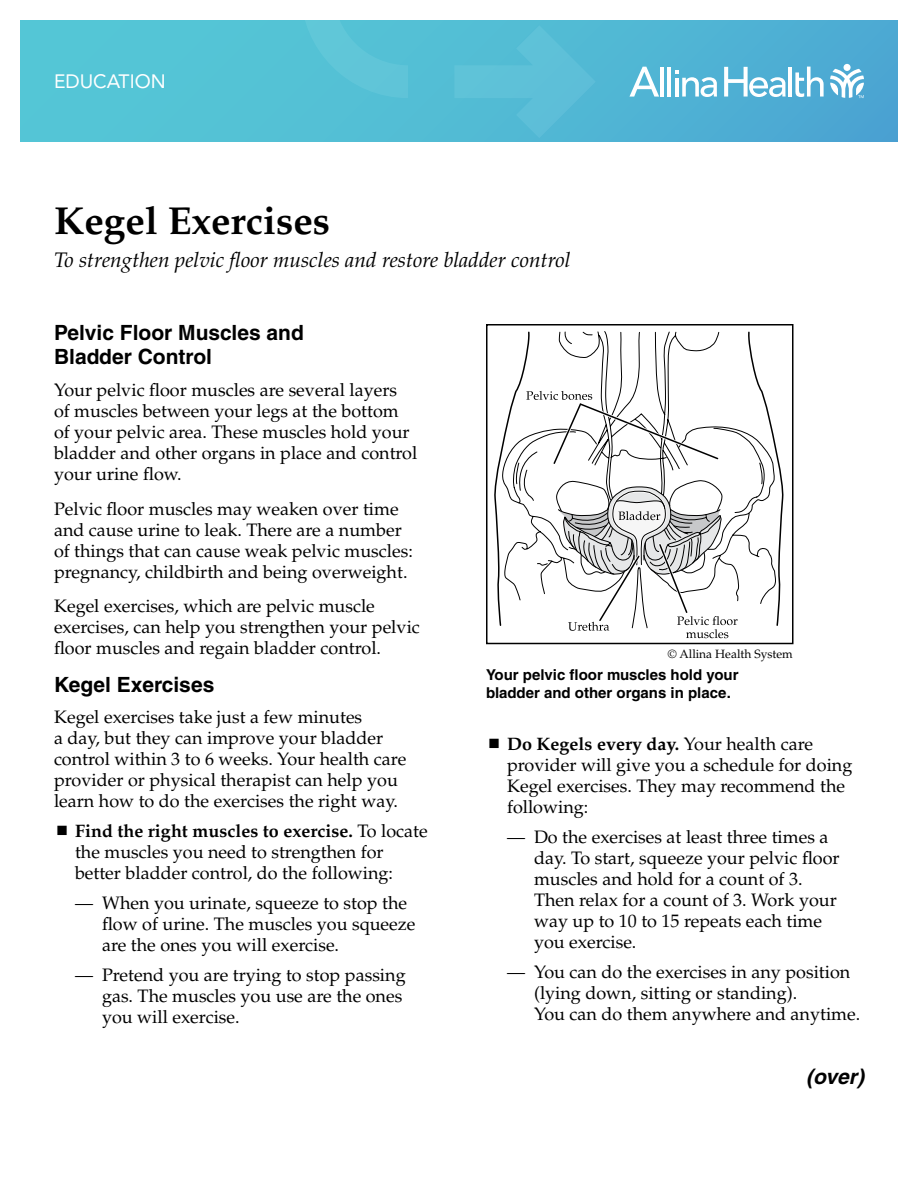
<style>
.page{position:relative;width:918px;height:1188px;background:#fff}
.page>*{position:absolute;margin:0;border:0;box-sizing:border-box;transform-origin:0 0}
.t1{font:700 39px "Palatino";color:#000}
.t2{font:italic 21px "Palatino";color:#000}
.t3{font:700 21px/24px "Helvetica";color:#000}
.t4{font:italic 700 21px "Helvetica";color:#000}
.t5{font:19.2px "Avenir LT Std";color:#fff}
.t6{font:18px/21px "Palatino";color:#000}
.t7{font:700 15px/18px "Helvetica";color:#000}
.t8{font:12px "Palatino";color:#000}
.s1{font-weight:700}
</style>
<div class="page">
<svg style="left:494px;top:445px;width:290px;height:181px"></svg>
<svg style="left:502px;top:331px;width:274px;height:307px"></svg>
<div style="left:486px;top:324px;width:308px;height:320px;border:2px solid #000"></div>
<div style="left:20px;top:20px;width:878px;height:122px;background:linear-gradient(to right,#56cad6,#4daad3)"></div>
<svg style="left:830px;top:69px;width:34px;height:29px"></svg>
<div style="left:844px;top:64px;width:7px;height:7px;background:#fff;border-radius:50%"></div>
<hr style="left:660px;top:67px;width:4px;height:30px;background:#fff">
<hr style="left:667px;top:67px;width:4px;height:30px;background:#fff">
<hr style="left:789px;top:67px;width:3px;height:30px;background:#fff">
<svg style="left:795px;top:67px;width:29px;height:30px"></svg>
<svg style="left:675px;top:71px;width:42px;height:26px"></svg>
<svg style="left:629px;top:67px;width:30px;height:30px"></svg>
<svg style="left:724px;top:67px;width:62px;height:30px"></svg>
<svg style="left:454px;top:25px;width:142px;height:113px;background:#57bdd5"></svg>
<svg style="left:301px;top:20px;width:127px;height:78px;background:#58c2d6"></svg>
<p class="t5" style="left:54px;top:70px;width:113px">EDUCATION</p>
<h1 class="t1" style="left:54px;top:198px;width:278px">Kegel Exercises</h1>
<p class="t2" style="left:54px;top:248px;width:518px">To strengthen pelvic floor muscles and restore bladder control</p>
<p class="t3" style="left:54px;top:320px;width:251px">Pelvic Floor Muscles and<br>Bladder Control</p>
<p class="t6" style="left:54px;top:380px;width:365px">Your pelvic floor muscles are several layers of muscles between your legs at the bottom of your pelvic area. These muscles hold your bladder and other organs in place and control your urine flow.</p>
<p class="t6" style="left:54px;top:498px;width:360px">Pelvic floor muscles may weaken over time and cause urine to leak. There are a number of things that can cause weak pelvic muscles: pregnancy, childbirth and being overweight.</p>
<p class="t6" style="left:54px;top:596px;width:367px">Kegel exercises, which are pelvic muscle exercises, can help you strengthen your pelvic floor muscles and regain bladder control.</p>
<p class="t3" style="left:54px;top:672px;width:162px">Kegel Exercises</p>
<p class="t6" style="left:54px;top:707px;width:354px">Kegel exercises take just a few minutes<br>a day, but they can improve your bladder control within 3 to 6 weeks. Your health care provider or physical therapist can help you learn how to do the exercises the right way.</p>
<p class="t6" style="left:75px;top:821px;width:354px"><span class="s1">Find the right muscles to exercise.</span> To locate the muscles you need to strengthen for better bladder control, do the following:</p>
<p class="t6" style="left:102px;top:893px;width:315px;text-indent:-27px">— When you urinate, squeeze to stop the flow of urine. The muscles you squeeze are the ones you will exercise.</p>
<p class="t6" style="left:102px;top:964px;width:305px;text-indent:-27px">— Pretend you are trying to stop passing gas. The muscles you use are the ones you will exercise.</p>
<p class="t8" style="left:668px;top:647px;width:126px">© Allina Health System</p>
<p class="t7" style="left:486px;top:665px;width:254px">Your pelvic floor muscles hold your bladder and other organs in place.</p>
<p class="t6" style="left:507px;top:734px;width:347px"><span class="s1">Do Kegels every day.</span> Your health care provider will give you a schedule for doing<br>Kegel exercises. They may recommend the following:</p>
<p class="t6" style="left:534px;top:827px;width:307px;text-indent:-27px">— Do the exercises at least three times a day. To start, squeeze your pelvic floor muscles and hold for a count of 3.<br>Then relax for a count of 3. Work your way up to 10 to 15 repeats each time you exercise.</p>
<p class="t6" style="left:534px;top:961px;width:328px;text-indent:-27px">— You can do the exercises in any position (lying down, sitting or standing).<br>You can do them anywhere and anytime.</p>
<p class="t4" style="left:806px;top:1064px;width:59px">(over)</p>
</div>
